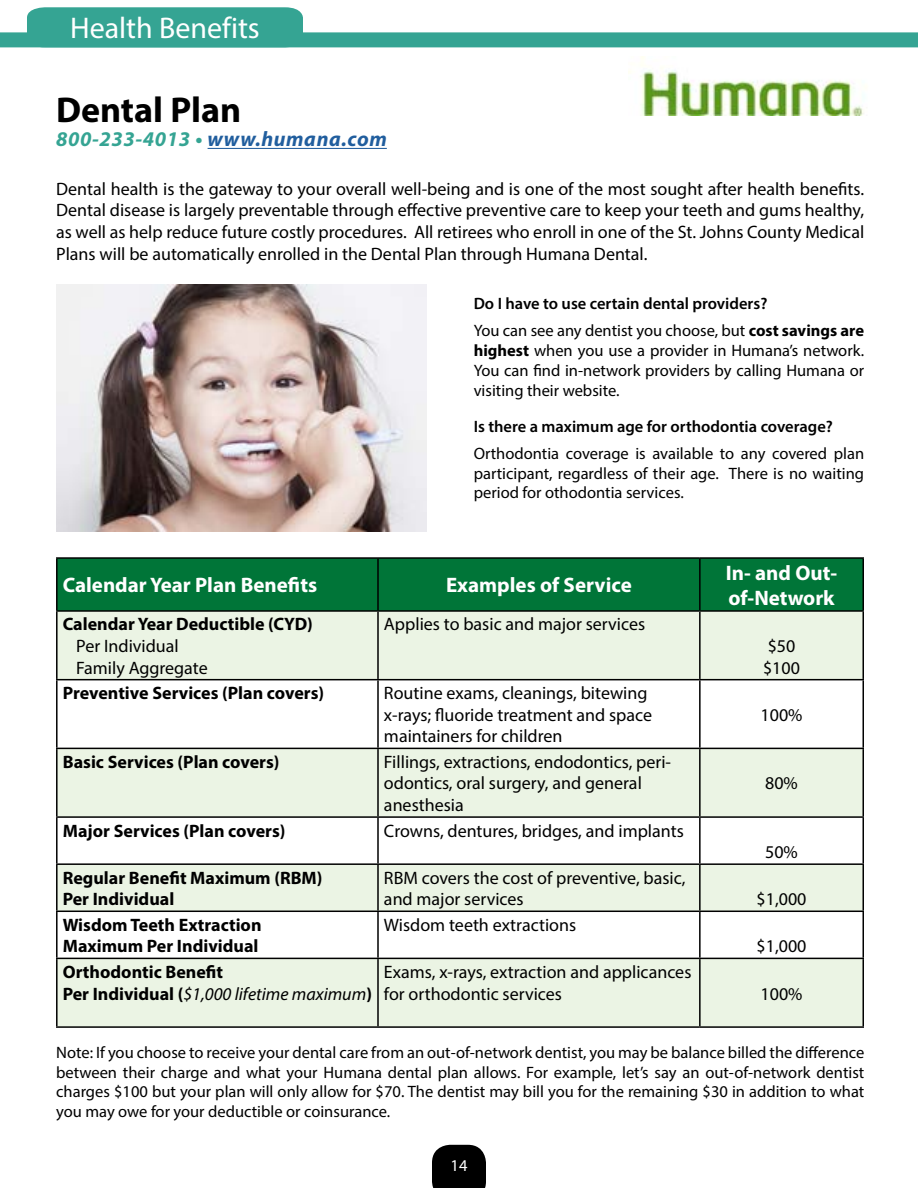
<style>
.page{position:relative;width:918px;height:1188px;background:#fff}
.page>*{position:absolute;margin:0;border:0;box-sizing:border-box;transform-origin:0 0}
.t1{font:700 36px "Myriad Pro";color:#000}
.t2{font:30px "Myriad Pro";color:#fff}
.t3{font:700 21px/25.2px "Myriad Pro";color:#fff}
.t4{font:italic 700 21px "Myriad Pro";letter-spacing:.03em;color:#215e9e}
.t5{font:18px/21.6px "Myriad Pro";color:#000}
.t6{font:700 18px/21.6px "Myriad Pro";color:#000}
.t7{font:16.5px/19.8px "Myriad Pro";color:#000;text-align:justify}
.t8{font:600 16.5px/27px "Myriad Pro";color:#000}
.t9{font:16.5px "Myriad Pro";color:#fff}
.s1{color:#35a493}
.s2{font-weight:400}
.s3{font-weight:700}
.s4{font-weight:400;font-style:italic}
</style>
<div class="page">
<div style="left:27px;top:7px;width:276px;height:25px;background:#35a493"></div>
<div style="left:0;top:32px;width:918px;height:15px;background:#35a493"></div>
<img style="left:56px;top:285px;width:371px;height:247px">
<div style="left:58px;top:559px;width:804px;height:51px;background:#007538"></div>
<svg style="left:58px;top:612px;width:804px;height:414px;fill:#ebf4e4"></svg>
<hr style="left:56px;top:557px;width:322px;height:2px;background:#000">
<hr style="left:56px;top:559px;width:2px;height:51px;background:#000">
<hr style="left:378px;top:557px;width:322px;height:2px;background:#000">
<hr style="left:377px;top:559px;width:2px;height:51px;background:#000">
<hr style="left:700px;top:557px;width:164px;height:2px;background:#000">
<hr style="left:699px;top:559px;width:2px;height:51px;background:#000">
<hr style="left:862px;top:559px;width:2px;height:51px;background:#000">
<hr style="left:377px;top:612px;width:2px;height:67px;background:#000">
<hr style="left:699px;top:612px;width:2px;height:67px;background:#000">
<hr style="left:862px;top:612px;width:2px;height:67px;background:#000">
<hr style="left:56px;top:680px;width:2px;height:68px;background:#000">
<hr style="left:377px;top:680px;width:2px;height:68px;background:#000">
<hr style="left:699px;top:680px;width:2px;height:68px;background:#000">
<hr style="left:862px;top:680px;width:2px;height:68px;background:#000">
<hr style="left:56px;top:748px;width:322px;height:1px;background:#000">
<hr style="left:56px;top:749px;width:2px;height:67px;background:#000">
<hr style="left:378px;top:748px;width:322px;height:1px;background:#000">
<hr style="left:377px;top:749px;width:2px;height:67px;background:#000">
<hr style="left:700px;top:748px;width:164px;height:1px;background:#000">
<hr style="left:699px;top:749px;width:2px;height:67px;background:#000">
<hr style="left:862px;top:749px;width:2px;height:67px;background:#000">
<hr style="left:56px;top:816px;width:322px;height:2px;background:#000">
<hr style="left:56px;top:818px;width:2px;height:45px;background:#000">
<hr style="left:378px;top:816px;width:322px;height:2px;background:#000">
<hr style="left:377px;top:818px;width:2px;height:45px;background:#000">
<hr style="left:700px;top:816px;width:164px;height:2px;background:#000">
<hr style="left:699px;top:818px;width:2px;height:45px;background:#000">
<hr style="left:862px;top:818px;width:2px;height:45px;background:#000">
<hr style="left:56px;top:865px;width:2px;height:46px;background:#000">
<hr style="left:377px;top:865px;width:2px;height:46px;background:#000">
<hr style="left:699px;top:865px;width:2px;height:46px;background:#000">
<hr style="left:862px;top:865px;width:2px;height:46px;background:#000">
<hr style="left:377px;top:912px;width:2px;height:46px;background:#000">
<hr style="left:699px;top:912px;width:2px;height:46px;background:#000">
<hr style="left:862px;top:912px;width:2px;height:46px;background:#000">
<hr style="left:56px;top:959px;width:2px;height:67px;background:#000">
<hr style="left:377px;top:959px;width:2px;height:67px;background:#000">
<hr style="left:699px;top:959px;width:2px;height:67px;background:#000">
<hr style="left:862px;top:959px;width:2px;height:67px;background:#000">
<hr style="left:56px;top:1026px;width:322px;height:2px;background:#000">
<hr style="left:378px;top:1026px;width:322px;height:2px;background:#000">
<hr style="left:700px;top:1026px;width:164px;height:2px;background:#000">
<hr style="left:56px;top:610px;width:322px;height:2px;background:#000">
<hr style="left:56px;top:612px;width:2px;height:67px;background:#000">
<hr style="left:378px;top:610px;width:322px;height:2px;background:#000">
<hr style="left:700px;top:610px;width:164px;height:2px;background:#000">
<hr style="left:56px;top:679px;width:322px;height:1px;background:#000">
<hr style="left:378px;top:679px;width:322px;height:1px;background:#000">
<hr style="left:700px;top:679px;width:164px;height:1px;background:#000">
<hr style="left:56px;top:863px;width:322px;height:2px;background:#000">
<hr style="left:378px;top:863px;width:322px;height:2px;background:#000">
<hr style="left:700px;top:863px;width:164px;height:2px;background:#000">
<hr style="left:56px;top:911px;width:322px;height:1px;background:#000">
<hr style="left:56px;top:912px;width:2px;height:46px;background:#000">
<hr style="left:378px;top:911px;width:322px;height:1px;background:#000">
<hr style="left:700px;top:911px;width:164px;height:1px;background:#000">
<hr style="left:56px;top:958px;width:322px;height:1px;background:#000">
<hr style="left:378px;top:958px;width:322px;height:1px;background:#000">
<hr style="left:700px;top:958px;width:164px;height:1px;background:#000">
<hr style="left:208px;top:148px;width:179px;height:1px;background:#215e9e">
<img style="left:628px;top:56px;width:236px;height:59px">
<div style="left:432px;top:1145px;width:54px;height:43px;background:#000"></div>
<h2 class="t2" style="left:70px;top:10px;width:191px">Health Benefits</h2>
<h1 class="t1" style="left:56px;top:86px;width:187px">Dental Plan</h1>
<p class="t4" style="left:56px;top:126px;width:332px"><span class="s1">800-233-4013 •</span> www.humana.com</p>
<p class="t5" style="left:56px;top:178px;width:810px;text-align:justify">Dental health is the gateway to your overall well-being and is one of the most sought after health benefits.<br>Dental disease is largely preventable through effective preventive care to keep your teeth and gums healthy, as well as help reduce future costly procedures. All retirees who enroll in one of the St. Johns County Medical Plans will be automatically enrolled in the Dental Plan through Humana Dental.</p>
<p class="t8" style="left:474px;top:290px;width:392px">Do I have to use certain dental providers?<br><span class="s2">You can see any dentist you choose, but</span> <span class="s3">cost savings are</span></p>
<p class="t7" style="left:474px;top:340px;width:392px"><span class="s3">highest</span> when you use a provider in Humana’s network.<br>You can find in-network providers by calling Humana or visiting their website.</p>
<p class="t8" style="left:474px;top:412px;width:361px">Is there a maximum age for orthodontia coverage?</p>
<p class="t7" style="left:474px;top:443px;width:392px">Orthodontia coverage is available to any covered plan participant, regardless of their age. There is no waiting period for othodontia services.</p>
<p class="t3" style="left:63px;top:572px;width:256px">Calendar Year Plan Benefits</p>
<p class="t3" style="left:446px;top:572px;width:187px">Examples of Service</p>
<p class="t6" style="left:63px;top:613px;width:251px">Calendar Year Deductible (CYD)</p>
<p class="t5" style="left:76px;top:635px;width:133px">Per Individual<br>Family Aggregate</p>
<p class="t5" style="left:384px;top:613px;width:263px">Applies to basic and major services</p>
<p class="t6" style="left:63px;top:682px;width:263px">Preventive Services (Plan covers)</p>
<p class="t5" style="left:384px;top:682px;width:270px">Routine exams, cleanings, bitewing x-rays; fluoride treatment and space maintainers for children</p>
<p class="t6" style="left:63px;top:750px;width:218px">Basic Services (Plan covers)</p>
<p class="t5" style="left:384px;top:751px;width:289px">Fillings, extractions, endodontics, peri&shy;odontics, oral surgery, and general anesthesia</p>
<p class="t6" style="left:63px;top:819px;width:224px">Major Services (Plan covers)</p>
<p class="t5" style="left:384px;top:819px;width:301px">Crowns, dentures, bridges, and implants</p>
<p class="t6" style="left:63px;top:866px;width:261px">Regular Benefit Maximum (RBM)<br>Per Individual</p>
<p class="t5" style="left:384px;top:867px;width:303px">RBM covers the cost of preventive, basic, and major services</p>
<p class="t6" style="left:63px;top:913px;width:200px">Wisdom Teeth Extraction<br>Maximum Per Individual</p>
<p class="t5" style="left:384px;top:914px;width:194px">Wisdom teeth extractions</p>
<p class="t6" style="left:63px;top:960px;width:311px">Orthodontic Benefit<br>Per Individual (<span class="s4">$1,000 lifetime maximum</span>)</p>
<p class="t5" style="left:384px;top:961px;width:309px">Exams, x-rays, extraction and applicances for orthodontic services</p>
<p class="t3" style="left:726px;top:559px;width:113px">In- and Out&shy;of-Network</p>
<p class="t5" style="left:763px;top:635px;width:38px">$50 $100</p>
<p class="t5" style="left:761px;top:704px;width:43px">100%</p>
<p class="t5" style="left:765px;top:772px;width:34px">80%</p>
<p class="t5" style="left:765px;top:841px;width:34px">50%</p>
<p class="t5" style="left:757px;top:888px;width:51px">$1,000</p>
<p class="t5" style="left:757px;top:935px;width:51px">$1,000</p>
<p class="t5" style="left:761px;top:982px;width:43px">100%</p>
<p class="t7" style="left:56px;top:1042px;width:810px">Note: If you choose to receive your dental care from an out-of-network dentist, you may be balance billed the difference between their charge and what your Humana dental plan allows. For example, let’s say an out-of-network dentist charges $100 but your plan will only allow for $70. The dentist may bill you for the remaining $30 in addition to what you may owe for your deductible or coinsurance.</p>
<p class="t9" style="left:451px;top:1155px;width:18px">14</p>
</div>
